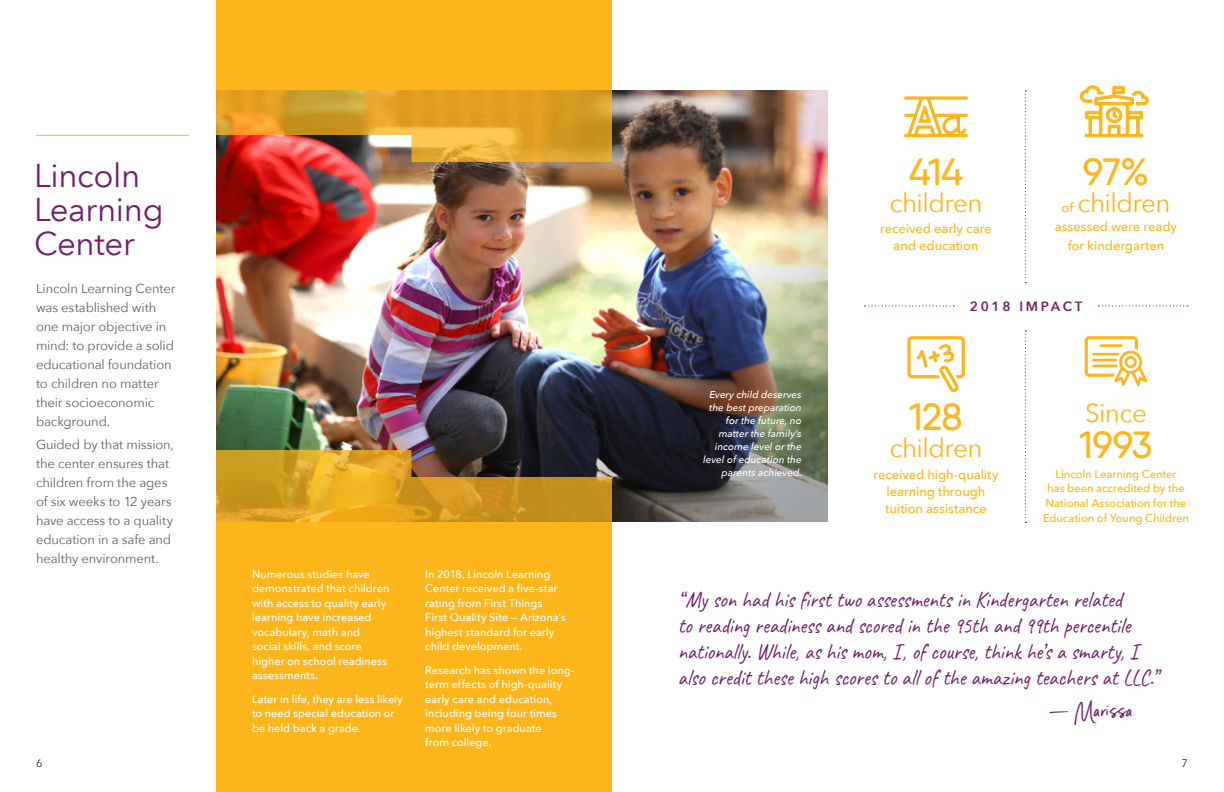
<style>
.page{position:relative;width:1224px;height:792px;background:#fff}
.page>*{position:absolute;margin:0;border:0;box-sizing:border-box;transform-origin:0 0}
.t1{font:500 38px "Qanelas Soft";letter-spacing:-.02em;color:#fcb61c}
.t2{font:35px "Backlash Script";letter-spacing:.02em;color:#72206d;scale:2.01 1}
.t3{font:33px/34px "Avenir Next LT Pro";letter-spacing:-.01em;color:#72206d}
.t4{font:26px "Avenir Next";letter-spacing:-.025em;color:#fcb61c}
.t5{font:23px/26px "Caveat";color:#72206d;scale:.9 1}
.t6{font:600 13.4px "Avenir Next LT Pro";letter-spacing:.2em;color:#72206d}
.t7{font:13px/19px "Avenir Next";letter-spacing:-.01em;color:#5e6367}
.t8{font:500 13px/17px "Avenir Next";letter-spacing:-.01em;color:#fcb61c;text-align:center}
.t9{font:500 11.2px/14.7px "Avenir Next";letter-spacing:-.01em;color:#fcb61c;text-align:center}
.t10{font:500 11px/14.5px "Avenir Next";letter-spacing:-.005em;color:#fff}
.t11{font:11px "Avenir Next";color:#231f20}
.t12{font:italic 500 10px/13px "Avenir Next";color:#fff;text-align:right}
.s1{font-weight:500;font-size:13px}
</style>
<div class="page">
<div style="left:216px;top:0;width:396px;height:792px;background:#fcb61c"></div>
<svg style="left:1025px;top:90px;width:1px;height:193px"></svg>
<svg style="left:1025px;top:330px;width:1px;height:193px"></svg>
<svg style="left:1098px;top:305px;width:90px;height:1px"></svg>
<svg style="left:865px;top:305px;width:89px;height:2px"></svg>
<hr style="left:36px;top:135px;width:153px;height:1px;background:#fcb61c">
<img style="left:216px;top:90px;width:612px;height:432px">
<svg style="left:216px;top:450px;width:396px;height:72px;background:#b68723"></svg>
<svg style="left:216px;top:90px;width:396px;height:72px;background:#d79534"></svg>
<svg style="left:907px;top:336px;width:58px;height:56px"></svg>
<svg style="left:1085px;top:336px;width:62px;height:50px"></svg>
<svg style="left:904px;top:96px;width:64px;height:41px"></svg>
<svg style="left:1080px;top:85px;width:69px;height:52px"></svg>
<h3 class="t3" style="left:34px;top:158px;width:131px">Lincoln<br>Learning<br>Center</h3>
<p class="t7" style="left:36px;top:278px;width:141px">Lincoln Learning Center was established with one major objective in mind: to provide a solid educational foundation to children no matter their socioeconomic background.</p>
<p class="t7" style="left:36px;top:435px;width:139px">Guided by that mission, the center ensures that children from the ages of six weeks to 12 years have access to a quality education in a safe and healthy environment.</p>
<p class="t10" style="left:252px;top:567px;width:139px">Numerous studies have demonstrated that children with access to quality early learning have increased vocabulary, math and social skills, and score higher on school readiness assessments.</p>
<p class="t10" style="left:252px;top:692px;width:152px">Later in life, they are less likely to need special education or be held back a grade.</p>
<p class="t10" style="left:425px;top:567px;width:142px">In 2018, Lincoln Learning<br>Center received a five-star rating from First Things<br>First Quality Site — Arizona’s highest standard for early child development.</p>
<p class="t10" style="left:425px;top:663px;width:151px">Research has shown the long&shy;term effects of high-quality early care and education, including being four times more likely to graduate<br>from college.</p>
<h1 class="t1" style="left:909px;top:148px;width:56px">414</h1>
<h3 class="t4" style="left:889px;top:181px;width:95px">children</h3>
<p class="t8" style="left:880px;top:220px;width:113px">received early care and education</p>
<h1 class="t1" style="left:1083px;top:148px;width:68px">97%</h1>
<h3 class="t4" style="left:1061px;top:181px;width:111px"><span class="s1">of</span> children</h3>
<p class="t8" style="left:1055px;top:216px;width:124px;line-height:19px">assessed were ready for kindergarten</p>
<p class="t12" style="left:703px;top:388px;width:100px">Every child deserves the best preparation for the future, no matter the family’s income level or the level of education the parents achieved.</p>
<p class="t6" style="left:970px;top:298px;width:114px">2018 IMPACT</p>
<h1 class="t1" style="left:909px;top:394px;width:55px">128</h1>
<h3 class="t4" style="left:889px;top:426px;width:95px">children</h3>
<p class="t8" style="left:873px;top:465px;width:127px">received high-quality learning through tuition assistance</p>
<h3 class="t4" style="left:1085px;top:391px;width:63px">Since</h3>
<h1 class="t1" style="left:1080px;top:421px;width:74px">1993</h1>
<p class="t9" style="left:1043px;top:466px;width:147px">Lincoln Learning Center<br>has been accredited by the<br>National Association for the<br>Education of Young Children</p>
<p class="t5" style="left:678px;top:586px;width:534px">“My son had his first two assessments in Kindergarten related<br>to reading readiness and scored in the 95th and 99th percentile nationally. While, as his mom, I, of course, think he’s a smarty, I also credit these high scores to all of the amazing teachers at LLC.”</p>
<h2 class="t2" style="left:1047px;top:693px;width:45px">— Marissa</h2>
<p class="t11" style="left:36px;top:754px;width:8px">6</p>
<p class="t11" style="left:1182px;top:754px;width:8px">7</p>
</div>
